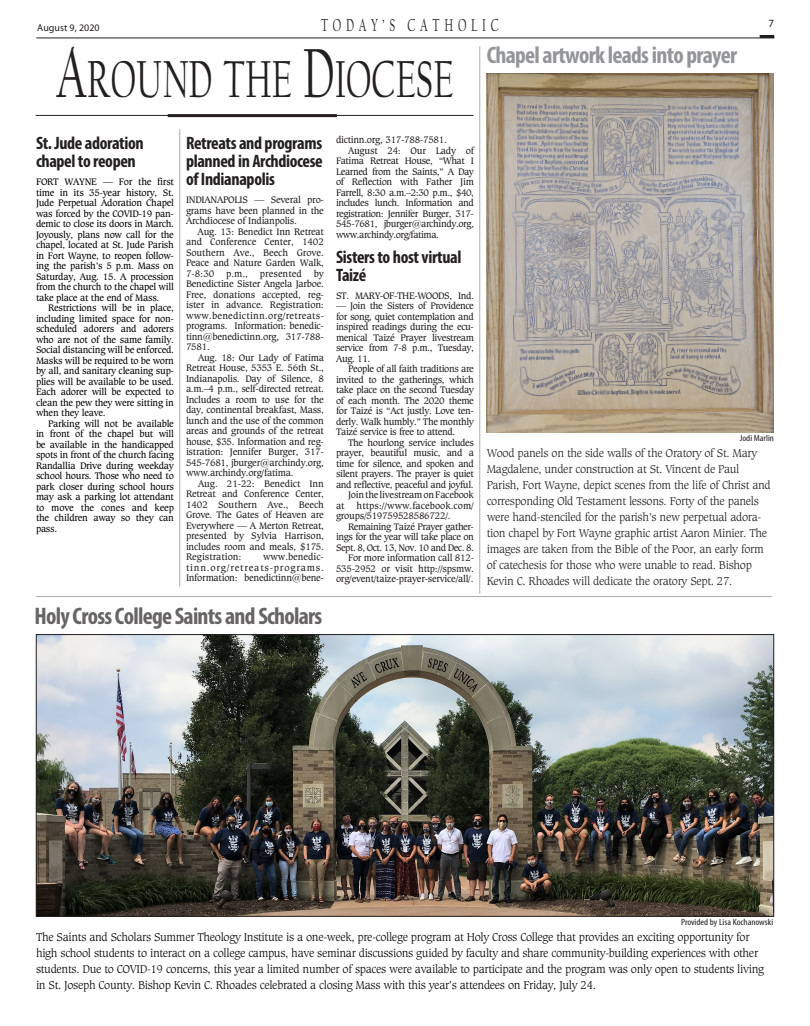
<style>
.page{position:relative;width:810px;height:1026px;background:#fff}
.page>*{position:absolute;margin:0;border:0;box-sizing:border-box;transform-origin:0 0}
.t1{font:54px "FB Californian";color:#231f20;scale:.65 1}
.NEWstandalone{font:700 condensed 24px "Myriad Pro";letter-spacing:-.03em;color:#676464}
.NEWstandalone-2{font:700 condensed 24px "Myriad Pro";letter-spacing:-.03em;color:#939598}
.NEWbriefhead{font:700 condensed 18px/18px "Myriad Pro";letter-spacing:-.02em;color:#231f20}
.t2{font:18px "FB Californian";letter-spacing:.4em;color:#231f20;scale:.65 1}
.NEWcutlinebig{font:300 12px/16px "Caxton BT";letter-spacing:-.03em;color:#040503}
.NEWcutlinebig-2{font:300 12px/16px "Caxton BT";letter-spacing:-.03em;color:#231f20}
.t3{font:11px "Myriad";color:#231f20}
.NEWbody_justified{font:10px/10.5px "Caxton BT";letter-spacing:-.03em;color:#231f20;text-align:justify}
.NEWbody_justified-2{font:10px/10.5px "Caxton BT";letter-spacing:-.03em;color:#040503;text-align:justify}
.t4{font:10px "Myriad";color:#231f20}
.NEWphotocredit{font:condensed 9px "Myriad Pro";color:#231f20;scale:1.12 1}
.s1{font-size:72px}
</style>
<div class="page">
<hr style="left:36px;top:38px;width:738px;height:1px;background:#231f20">
<hr style="left:760px;top:35px;width:14px;height:3px;background:#231f20">
<hr style="left:480px;top:46px;width:1px;height:548px;background:#231f20">
<hr style="left:180px;top:129px;width:1px;height:457px;background:#231f20">
<hr style="left:168px;top:114px;width:169px;height:3px;background:#231f20">
<hr style="left:36px;top:115px;width:438px;height:1px;background:#231f20">
<img style="left:38px;top:636px;width:734px;height:279px">
<img style="left:487px;top:74px;width:287px;height:358px">
<hr style="left:36px;top:596px;width:736px;height:1px;background:#231f20">
<p class="t4" style="left:37px;top:23px;width:64px">August 9, 2020</p>
<h3 class="t2" style="left:321px;top:16px;width:275px">TODAY’S CATHOLIC</h3>
<p class="t3" style="left:769px;top:18px;width:7px">7</p>
<p class="t1" style="left:56px;top:52px;width:613px"><span class="s1">A</span>ROUND THE <span class="s1">D</span>IOCESE</p>
<p class="NEWstandalone-2" style="left:487px;top:40px;width:252px">Chapel artwork leads into prayer</p>
<p class="NEWbriefhead" style="left:36px;top:134px;width:109px">St. Jude adoration chapel to reopen</p>
<p class="NEWbody_justified-2" style="left:36px;top:176px;width:140px">FORT WAYNE — For the first time in its 35-year history, St.<br>Jude Perpetual Adoration Chapel was forced by the COVID-19 pan&shy;demic to close its doors in March.<br>Joyously, plans now call for the chapel, located at St. Jude Parish in Fort Wayne, to reopen follow&shy;ing the parish’s 5 p.m. Mass on Saturday, Aug. 15. A procession from the church to the chapel will take place at the end of Mass.</p>
<p class="NEWbody_justified-2" style="left:36px;top:302px;width:140px;text-indent:12px">Restrictions will be in place, including limited space for non&shy;scheduled adorers and adorers who are not of the same family.<br>Social distancing will be enforced.<br>Masks will be required to be worn by all, and sanitary cleaning sup&shy;plies will be available to be used.<br>Each adorer will be expected to clean the pew they were sitting in when they leave.</p>
<p class="NEWbody_justified-2" style="left:36px;top:418px;width:140px;text-indent:12px">Parking will not be available in front of the chapel but will be available in the handicapped spots in front of the church facing Randallia Drive during weekday school hours. Those who need to park closer during school hours may ask a parking lot attendant to move the cones and keep the children away so they can pass.</p>
<p class="NEWbriefhead" style="left:186px;top:134px;width:138px;text-align:justify">Retreats and programs planned in Archdiocese of Indianapolis</p>
<p class="NEWbody_justified" style="left:186px;top:194px;width:140px">INDIANAPOLIS — Several pro&shy;grams have been planned in the Archdiocese of Indianpolis.</p>
<p class="NEWbody_justified" style="left:186px;top:226px;width:140px;text-indent:12px">Aug. 13: Benedict Inn Retreat and Conference Center, 1402<br>Southern Ave., Beech Grove.<br>Peace and Nature Garden Walk, 7-8:30 p.m., presented by Benedictine Sister Angela Jarboe.<br>Free, donations accepted, reg&shy;ister in advance. Registration: www.benedictinn.org/retreats&shy;programs. Information: benedic&shy;tinn@benedictinn.org, 317-788- 7581.</p>
<p class="NEWbody_justified" style="left:186px;top:352px;width:140px;text-indent:12px">Aug. 18: Our Lady of Fatima Retreat House, 5353 E. 56th St., Indianapolis. Day of Silence, 8 a.m.–4 p.m., self-directed retreat.<br>Includes a room to use for the day, continental breakfast, Mass, lunch and the use of the common areas and grounds of the retreat house, $35. Information and reg&shy;istration: Jennifer Burger, 317- 545-7681, jburger@archindy.org, www.archindy.org/fatima.</p>
<p class="NEWbody_justified" style="left:186px;top:478px;width:140px;text-indent:12px">Aug. 21-22: Benedict Inn Retreat and Conference Center, 1402 Southern Ave., Beech Grove. The Gates of Heaven are Everywhere — A Merton Retreat, presented by Sylvia Harrison, includes room and meals, $175.<br>Registration:</p>
<p class="NEWbody_justified" style="left:186px;top:551px;width:139px;text-indent:77px">www.benedic&shy;tinn.org/retreats-programs.<br>Information: benedictinn@bene-</p>
<p class="NEWstandalone" style="left:35px;top:601px;width:289px">Holy Cross College Saints and Scholars</p>
<p class="NEWbody_justified" style="left:336px;top:135px;width:112px">dictinn.org, 317-788-7581.</p>
<p class="NEWbody_justified" style="left:336px;top:145px;width:140px;text-indent:12px">August 24: Our Lady of Fatima Retreat House, “What I Learned from the Saints,” A Day of Reflection with Father Jim Farrell, 8:30 a.m.–2:30 p.m., $40, includes lunch. Information and registration: Jennifer Burger, 317- 545-7681, jburger@archindy.org, www.archindy.org/fatima.</p>
<p class="NEWbriefhead" style="left:336px;top:248px;width:127px">Sisters to host virtual<br>Taizé</p>
<p class="NEWbody_justified" style="left:336px;top:290px;width:140px">ST. MARY-OF-THE-WOODS, Ind.</p>
<p class="NEWbody_justified" style="left:336px;top:301px;width:140px">— Join the Sisters of Providence for song, quiet contemplation and inspired readings during the ecu&shy;menical Taizé Prayer livestream service from 7-8 p.m., Tuesday, Aug. 11.</p>
<p class="NEWbody_justified" style="left:336px;top:364px;width:140px;text-indent:12px">People of all faith traditions are invited to the gatherings, which take place on the second Tuesday of each month. The 2020 theme for Taizé is “Act justly. Love ten&shy;derly. Walk humbly.” The monthly Taizé service is free to attend.</p>
<p class="NEWbody_justified" style="left:336px;top:437px;width:140px;text-indent:12px">The hourlong service includes prayer, beautiful music, and a time for silence, and spoken and silent prayers. The prayer is quiet and reflective, peaceful and joyful.</p>
<p class="NEWbody_justified" style="left:336px;top:490px;width:140px;text-indent:12px">Join the livestream on Facebook at https://www.facebook.com/ groups/519759528586722/.</p>
<p class="NEWbody_justified" style="left:336px;top:521px;width:140px;text-indent:12px">Remaining Taizé Prayer gather&shy;ings for the year will take place on Sept. 8, Oct. 13, Nov. 10 and Dec. 8.</p>
<p class="NEWbody_justified" style="left:336px;top:553px;width:140px;text-indent:12px">For more information call 812- 535-2952 or visit http://spsmw. org/event/taize-prayer-service/all/.</p>
<p class="NEWphotocredit" style="left:740px;top:432px;width:32px">Jodi Marlin</p>
<p class="NEWcutlinebig-2" style="left:487px;top:444px;width:286px">Wood panels on the side walls of the Oratory of St. Mary Magdalene, under construction at St. Vincent de Paul Parish, Fort Wayne, depict scenes from the life of Christ and corresponding Old Testament lessons. Forty of the panels were hand-stenciled for the parish’s new perpetual adora&shy;tion chapel by Fort Wayne graphic artist Aaron Minier. The images are taken from the Bible of the Poor, an early form of catechesis for those who were unable to read. Bishop Kevin C. Rhoades will dedicate the oratory Sept. 27.</p>
<p class="NEWphotocredit" style="left:681px;top:916px;width:84px">Provided by Lisa Kochanowski</p>
<p class="NEWcutlinebig" style="left:36px;top:929px;width:730px">The Saints and Scholars Summer Theology Institute is a one-week, pre-college program at Holy Cross College that provides an exciting opportunity for high school students to interact on a college campus, have seminar discussions guided by faculty and share community-building experiences with other students. Due to COVID-19 concerns, this year a limited number of spaces were available to participate and the program was only open to students living in St. Joseph County. Bishop Kevin C. Rhoades celebrated a closing Mass with this year’s attendees on Friday, July 24.</p>
</div>
